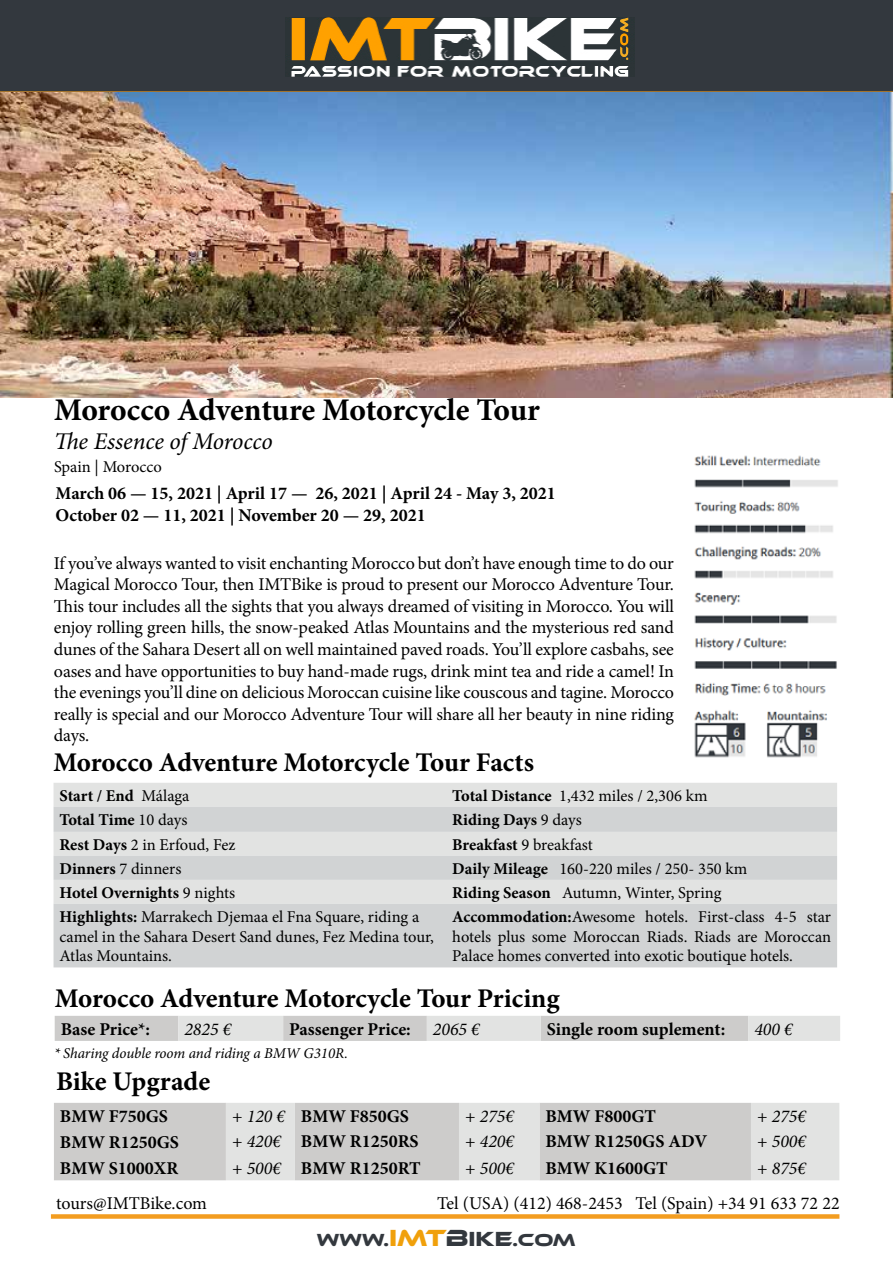
<style>
.page{position:relative;width:893px;height:1263px;background:#fff}
.page>*{position:absolute;margin:0;border:0;box-sizing:border-box;transform-origin:0 0}
.t1{font:700 31.5px "Minion Pro";letter-spacing:-.01em;color:#000}
.t2{font:700 27px "Minion Pro";letter-spacing:-.005em;color:#000}
.t3{font:italic 24px "Minion Pro";letter-spacing:-.005em;color:#000}
.t4{font:18px/21.6px "Minion Pro";letter-spacing:-.01em;color:#000;text-align:justify}
.t5{font:700 18px/21.6px "Minion Pro";color:#000}
.t6{font:italic 18px "Minion Pro";color:#000}
.t7{font:18px "Ethnocentric Rg";color:#33383e}
.t8{font:16.5px/19.8px "Minion Pro";color:#000}
.t9{font:700 16.5px "Minion Pro";color:#000}
.t10{font:italic 15px "Minion Pro";letter-spacing:-.005em;color:#000}
.s1{font-weight:400}
.s2{font-weight:700}
.s3{font-weight:400;font-style:italic}
.s4{font-size:24px;color:#f0a00b}
.s5{font-size:24px}
.s6{font-size:21px}
</style>
<div class="page">
<div style="left:54px;top:783px;width:783px;height:73px;background:#e2e3e2"></div>
<div style="left:54px;top:807px;width:783px;height:25px;background:#d1d3d4"></div>
<svg style="left:54px;top:856px;width:783px;height:111px;background:#d4d6d7"></svg>
<div style="left:0;top:0;width:893px;height:94px;background:#33383e"></div>
<hr style="left:0;top:91px;width:893px;height:3px;background:#f39d20">
<div style="left:51px;top:1214px;width:788px;height:5px;background:#f39d20"></div>
<svg style="left:55px;top:1016px;width:785px;height:25px;background:#d5d5d4"></svg>
<img style="left:694px;top:455px;width:144px;height:303px">
<img style="left:286px;top:18px;width:348px;height:58px">
<div style="left:54px;top:1103px;width:172px;height:77px;background:#cdcccb"></div>
<svg style="left:226px;top:1103px;width:613px;height:77px;background:#d5d4d3"></svg>
<img style="left:0;top:93px;width:893px;height:304px">
<h1 class="t1" style="left:54px;top:388px;width:487px">Morocco Adventure Motorcycle Tour</h1>
<h3 class="t3" style="left:54px;top:425px;width:220px">The Essence of Morocco</h3>
<p class="t8" style="left:54px;top:457px;width:110px">Spain | Morocco</p>
<p class="t5" style="left:56px;top:482px;width:502px">March 06 — 15, 2021 | April 17 — 26, 2021 | April 24 - May 3, 2021<br>October 02 — 11, 2021 | November 20 — 29, 2021</p>
<p class="t4" style="left:54px;top:552px;width:622px">If you’ve always wanted to visit enchanting Morocco but don’t have enough time to do our Magical Morocco Tour, then IMTBike is proud to present our Morocco Adventure Tour.<br>This tour includes all the sights that you always dreamed of visiting in Morocco. You will enjoy rolling green hills, the snow-peaked Atlas Mountains and the mysterious red sand dunes of the Sahara Desert all on well maintained paved roads. You’ll explore casbahs, see oases and have opportunities to buy hand-made rugs, drink mint tea and ride a camel! In the evenings you’ll dine on delicious Moroccan cuisine like couscous and tagine. Morocco really is special and our Morocco Adventure Tour will share all her beauty in nine riding days.</p>
<h2 class="t2" style="left:53px;top:743px;width:482px">Morocco Adventure Motorcycle Tour Facts</h2>
<p class="t9" style="left:60px;top:784px;width:131px">Start / End <span class="s1">Málaga</span></p>
<p class="t8" style="left:452px;top:786px;width:257px"><span class="s2">Total Distance</span> 1,432 miles / 2,306 km</p>
<p class="t9" style="left:60px;top:808px;width:129px">Total Time <span class="s1">10 days</span></p>
<p class="t9" style="left:452px;top:808px;width:131px">Riding Days <span class="s1">9 days</span></p>
<p class="t8" style="left:60px;top:835px;width:177px"><span class="s2">Rest Days</span> 2 in Erfoud, Fez</p>
<p class="t8" style="left:452px;top:835px;width:142px"><span class="s2">Breakfast</span> 9 breakfast</p>
<p class="t8" style="left:60px;top:859px;width:123px"><span class="s2">Dinners</span> 7 dinners</p>
<p class="t8" style="left:452px;top:859px;width:297px"><span class="s2">Daily Mileage</span> 160-220 miles / 250- 350 km</p>
<p class="t9" style="left:60px;top:881px;width:177px">Hotel Overnights <span class="s1">9 nights</span></p>
<p class="t8" style="left:452px;top:883px;width:271px"><span class="s2">Riding Season</span> Autumn, Winter, Spring</p>
<p class="t8" style="left:60px;top:907px;width:376px"><span class="s2">Highlights:</span> Marrakech Djemaa el Fna Square, riding a camel in the Sahara Desert Sand dunes, Fez Medina tour,<br>Atlas Mountains.</p>
<p class="t8" style="left:452px;top:907px;width:380px;text-align:justify"><span class="s2">Accommodation:</span>Awesome hotels. First-class 4-5 star hotels plus some Moroccan Riads. Riads are Moroccan Palace homes converted into exotic boutique hotels.</p>
<h2 class="t2" style="left:55px;top:980px;width:506px">Morocco Adventure Motorcycle Tour Pricing</h2>
<p class="t5" style="left:61px;top:1018px;width:91px">Base Price*:</p>
<p class="t6" style="left:184px;top:1017px;width:49px">2825 €</p>
<p class="t5" style="left:289px;top:1018px;width:192px">Passenger Price: <span class="s3">2065 €</span></p>
<p class="t5" style="left:547px;top:1018px;width:180px">Single room suplement:</p>
<p class="t6" style="left:754px;top:1017px;width:40px">400 €</p>
<p class="t10" style="left:54px;top:1042px;width:295px">* Sharing double room and riding a BMW G310R.</p>
<h2 class="t2" style="left:56px;top:1062px;width:156px">Bike Upgrade</h2>
<p class="t5" style="left:60px;top:1105px;width:110px">BMW F750GS</p>
<p class="t5" style="left:232px;top:1105px;width:179px"><span class="s3">+ 120 €</span> BMW F850GS</p>
<p class="t6" style="left:465px;top:1104px;width:51px">+ 275€</p>
<p class="t5" style="left:545px;top:1105px;width:112px">BMW F800GT</p>
<p class="t6" style="left:757px;top:1104px;width:51px">+ 275€</p>
<p class="t5" style="left:60px;top:1131px;width:121px">BMW R1250GS</p>
<p class="t5" style="left:232px;top:1130px;width:188px"><span class="s3">+ 420€</span> BMW R1250RS</p>
<p class="t6" style="left:465px;top:1129px;width:51px">+ 420€</p>
<p class="t5" style="left:545px;top:1130px;width:163px">BMW R1250GS ADV</p>
<p class="t6" style="left:757px;top:1129px;width:51px">+ 500€</p>
<p class="t5" style="left:60px;top:1157px;width:120px">BMW S1000XR</p>
<p class="t5" style="left:232px;top:1157px;width:190px"><span class="s3">+ 500€</span> BMW R1250RT</p>
<p class="t6" style="left:465px;top:1156px;width:51px">+ 500€</p>
<p class="t5" style="left:545px;top:1157px;width:124px">BMW K1600GT</p>
<p class="t6" style="left:757px;top:1156px;width:51px">+ 875€</p>
<p class="t4" style="left:437px;top:1192px;width:187px">Tel (USA) (412) 468-2453</p>
<p class="t4" style="left:56px;top:1193px;width:153px">tours@IMTBike.com</p>
<p class="t4" style="left:635px;top:1193px;width:206px">Tel (Spain) +34 91 633 72 22</p>
<p class="t7" style="left:317px;top:1229px;width:260px">WWW.<span class="s4">IMT</span><span class="s5">B</span><span class="s6">IKE</span>.COM</p>
</div>
